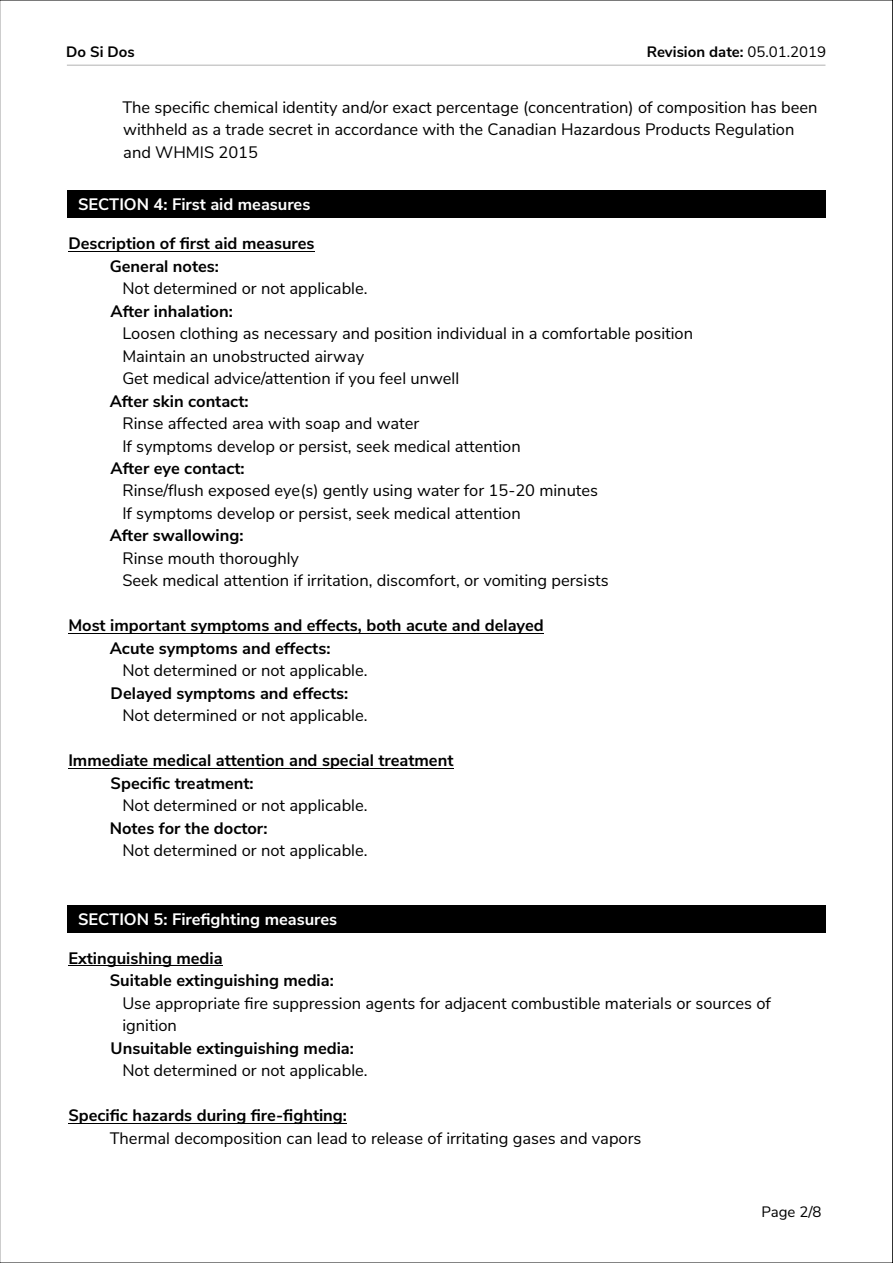
<style>
.page{position:relative;width:893px;height:1263px;background:#fff}
.page>*{position:absolute;margin:0;border:0;box-sizing:border-box;transform-origin:0 0}
.t1{font:16.5px/22.5px "Nunito Sans";color:#000}
.t2{font:700 16.5px/22.5px "Nunito Sans";color:#000}
.t3{font:700 16.5px "Nunito Sans";color:#fff}
.t4{font:700 15px "Nunito Sans";color:#000}
.t5{font:15px "Nunito Sans";color:#000}
.s1{font-weight:400}
</style>
<div class="page">
<div style="left:67px;top:190px;width:758px;height:28px;background:#000"></div>
<hr style="left:68px;top:251px;width:247px;height:1px;background:#000">
<hr style="left:68px;top:633px;width:476px;height:1px;background:#000">
<hr style="left:68px;top:768px;width:385px;height:1px;background:#000">
<div style="left:67px;top:905px;width:758px;height:28px;background:#000"></div>
<hr style="left:68px;top:965px;width:155px;height:1px;background:#000">
<hr style="left:68px;top:1123px;width:279px;height:1px;background:#000">
<hr style="left:67px;top:65px;width:758px;height:1px;background:#b3b3b3">
<p class="t4" style="left:66px;top:42px;width:70px">Do Si Dos</p>
<p class="t4" style="left:647px;top:42px;width:181px">Revision date: <span class="s1">05.01.2019</span></p>
<p class="t1" style="left:122px;top:96px;width:697px">The specific chemical identity and/or exact percentage (concentration) of composition has been withheld as a trade secret in accordance with the Canadian Hazardous Products Regulation and WHMIS 2015</p>
<p class="t3" style="left:78px;top:194px;width:234px">SECTION 4: First aid measures</p>
<p class="t2" style="left:68px;top:233px;width:248px">Description of first aid measures</p>
<p class="t2" style="left:110px;top:255px;width:111px">General notes:</p>
<p class="t1" style="left:122px;top:277px;width:247px">Not determined or not applicable.</p>
<p class="t2" style="left:111px;top:300px;width:124px">After inhalation:</p>
<p class="t1" style="left:122px;top:322px;width:572px">Loosen clothing as necessary and position individual in a comfortable position<br>Maintain an unobstructed airway</p>
<p class="t1" style="left:122px;top:367px;width:338px">Get medical advice/attention if you feel unwell</p>
<p class="t2" style="left:110px;top:390px;width:140px">After skin contact:</p>
<p class="t1" style="left:122px;top:412px;width:299px">Rinse affected area with soap and water</p>
<p class="t1" style="left:122px;top:435px;width:400px">If symptoms develop or persist, seek medical attention</p>
<p class="t2" style="left:111px;top:457px;width:136px">After eye contact:</p>
<p class="t1" style="left:122px;top:480px;width:477px">Rinse/flush exposed eye(s) gently using water for 15-20 minutes</p>
<p class="t1" style="left:122px;top:502px;width:400px">If symptoms develop or persist, seek medical attention</p>
<p class="t2" style="left:110px;top:525px;width:135px">After swallowing:</p>
<p class="t1" style="left:122px;top:547px;width:178px">Rinse mouth thoroughly</p>
<p class="t1" style="left:122px;top:570px;width:488px">Seek medical attention if irritation, discomfort, or vomiting persists</p>
<p class="t2" style="left:110px;top:615px;width:436px;text-indent:-41px">Most important symptoms and effects, both acute and delayed<br>Acute symptoms and effects:</p>
<p class="t1" style="left:122px;top:660px;width:247px">Not determined or not applicable.</p>
<p class="t2" style="left:111px;top:682px;width:239px">Delayed symptoms and effects:</p>
<p class="t1" style="left:122px;top:704px;width:247px">Not determined or not applicable.</p>
<p class="t2" style="left:111px;top:749px;width:344px;text-indent:-42px">Immediate medical attention and special treatment<br>Specific treatment:</p>
<p class="t1" style="left:122px;top:794px;width:247px">Not determined or not applicable.</p>
<p class="t1" style="left:122px;top:839px;width:247px">Not determined or not applicable.</p>
<p class="t2" style="left:110px;top:817px;width:159px">Notes for the doctor:</p>
<p class="t3" style="left:78px;top:908px;width:261px">SECTION 5: Firefighting measures</p>
<p class="t2" style="left:68px;top:947px;width:156px">Extinguishing media</p>
<p class="t2" style="left:110px;top:970px;width:226px">Suitable extinguishing media:</p>
<p class="t1" style="left:122px;top:992px;width:650px">Use appropriate fire suppression agents for adjacent combustible materials or sources of ignition</p>
<p class="t2" style="left:111px;top:1037px;width:245px">Unsuitable extinguishing media:</p>
<p class="t1" style="left:122px;top:1059px;width:247px">Not determined or not applicable.</p>
<p class="t2" style="left:68px;top:1104px;width:280px">Specific hazards during fire-fighting:</p>
<p class="t1" style="left:110px;top:1127px;width:533px">Thermal decomposition can lead to release of irritating gases and vapors</p>
<p class="t5" style="left:761px;top:1201px;width:62px">Page 2/8</p>
</div>
